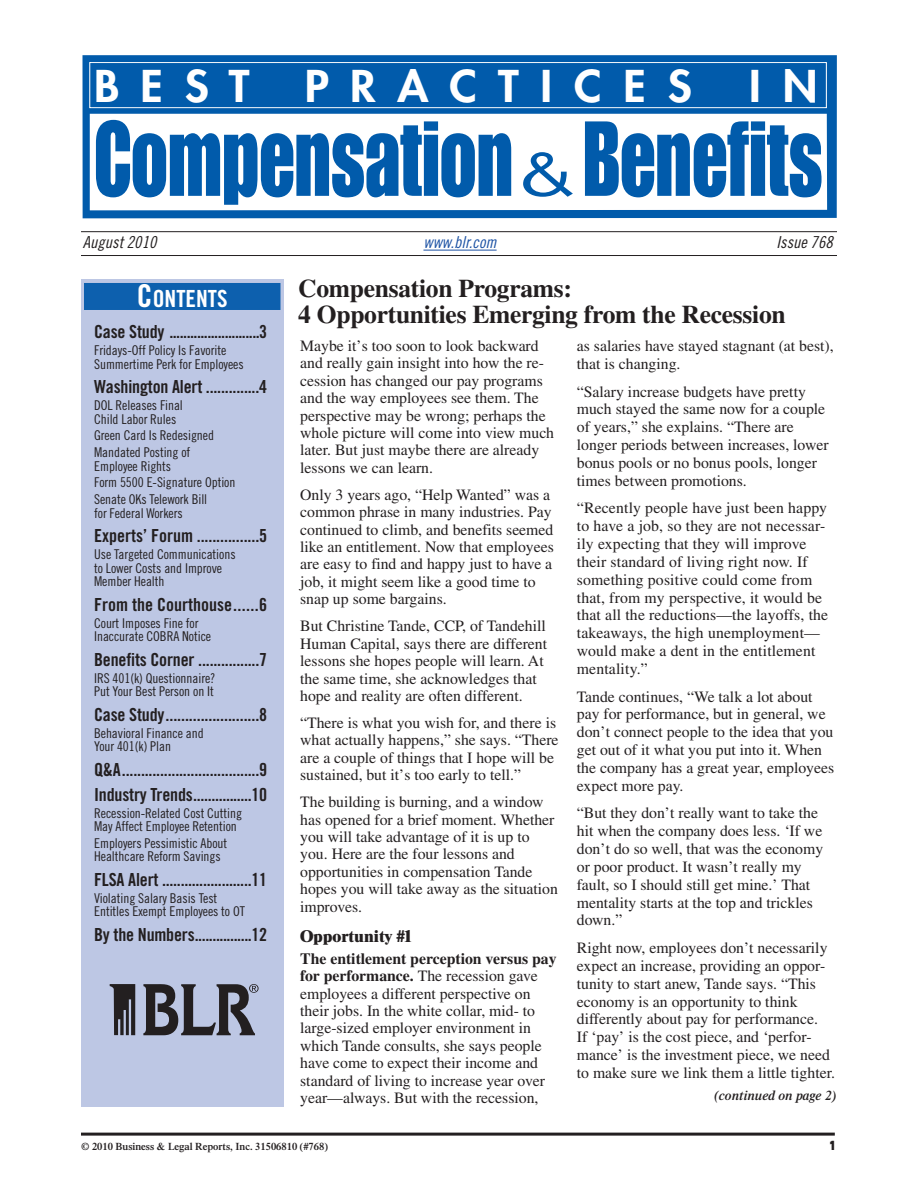
<style>
.page{position:relative;width:918px;height:1188px;background:#fff}
.page>*{position:absolute;margin:0;border:0;box-sizing:border-box;transform-origin:0 0}
.t1{font:800 42.6px "Futura";letter-spacing:.48em;color:#fff;scale:1.07 1}
.t2{font:700 25.5px/25.2px "Times";letter-spacing:-.01em;color:#231f20}
.t3{font:23.7px "Trade Gothic Bold Cond Twenty";color:#fff}
.t4{font:18px/24.8px "Trade Gothic Bold Cond Twenty";letter-spacing:-.01em;color:#231f20}
.t5{font:16.5px "Trade Gothic Cond Eighteen Obl";letter-spacing:.005em;color:#231f20}
.t6{font:800 16.5px "Times";color:#231f20}
.t7{font:16.5px "Trade Gothic Cond Eighteen Obl";color:#1c52a4}
.t8{font:15.75px/17.4px "Times";color:#231f20}
.t9{font:13.5px/13.5px "Trade Gothic Cond Eighteen";letter-spacing:-.005em;color:#231f20}
.t10{font:italic 600 13.5px "Times";color:#231f20}
.t11{font:900 13.5px "Kabel";color:#231f20}
.t12{font:600 10.5px "Times";color:#231f20}
.s1{font-size:31.5px}
.s2{font-weight:700}
</style>
<div class="page">
<hr style="left:81px;top:1133px;width:754px;height:3px;background:#231f20">
<div style="left:81px;top:280px;width:203px;height:827px;background:#bdc7e4"></div>
<div style="left:84px;top:283px;width:196px;height:27px;background:#0d60ae"></div>
<svg style="left:143px;top:984px;width:116px;height:51px"></svg>
<svg style="left:110px;top:984px;width:25px;height:51px"></svg>
<hr style="left:423px;top:250px;width:74px;height:1px;background:#1c52a4">
<hr style="left:81px;top:231px;width:756px;height:1px;background:#231f20">
<hr style="left:81px;top:255px;width:756px;height:1px;background:#231f20">
<div style="left:83px;top:55px;width:754px;height:163px;background:#015bab"></div>
<div style="left:89px;top:62px;width:738px;height:46px;border:1px solid #fff"></div>
<div style="left:90px;top:114px;width:737px;height:96px;background:#fff"></div>
<svg style="left:96px;top:120px;width:415px;height:85px"></svg>
<svg style="left:523px;top:152px;width:50px;height:45px"></svg>
<svg style="left:585px;top:121px;width:237px;height:76px"></svg>
<h1 class="t1" style="left:94px;top:66px;width:147px">BEST</h1>
<h1 class="t1" style="left:305px;top:66px;width:363px">PRACTICES</h1>
<h1 class="t1" style="left:749px;top:66px;width:65px">I N</h1>
<p class="t5" style="left:83px;top:237px;width:75px">August 2010</p>
<p class="t7" style="left:423px;top:237px;width:75px">www.blr.com</p>
<p class="t5" style="left:777px;top:237px;width:58px">Issue 768</p>
<h3 class="t3" style="left:137px;top:290px;width:92px"><span class="s1">C</span>ONTENTS</h3>
<p class="t4" style="left:94px;top:321px;width:175px">Case Study ..........................3</p>
<p class="t9" style="left:94px;top:345px;width:151px">Fridays-Off Policy Is Favorite<br>Summertime Perk for Employees</p>
<p class="t4" style="left:94px;top:376px;width:175px">Washington Alert ..............4</p>
<p class="t9" style="left:94px;top:400px;width:90px">DOL Releases Final<br>Child Labor Rules</p>
<p class="t9" style="left:94px;top:428px;width:121px;line-height:16.8px">Green Card Is Redesigned<br>Mandated Posting of</p>
<p class="t9" style="left:94px;top:458px;width:143px;line-height:16.8px">Employee Rights<br>Form 5500 E-Signature Option<br>Senate OKs Telework Bill</p>
<p class="t9" style="left:94px;top:507px;width:90px">for Federal Workers</p>
<p class="t4" style="left:94px;top:525px;width:175px">Experts’ Forum ................5</p>
<p class="t9" style="left:94px;top:549px;width:143px">Use Targeted Communications to Lower Costs and Improve<br>Member Health</p>
<p class="t4" style="left:94px;top:594px;width:175px">From the Courthouse......6</p>
<p class="t9" style="left:94px;top:617px;width:118px">Court Imposes Fine for<br>Inaccurate COBRA Notice</p>
<p class="t4" style="left:94px;top:649px;width:175px">Benefits Corner ................7</p>
<p class="t9" style="left:94px;top:672px;width:123px">IRS 401(k) Questionnaire?<br>Put Your Best Person on It</p>
<p class="t4" style="left:94px;top:704px;width:175px">Case Study........................8</p>
<p class="t9" style="left:94px;top:727px;width:111px">Behavioral Finance and<br>Your 401(k) Plan</p>
<p class="t4" style="left:94px;top:759px;width:175px">Q&amp;A....................................9<br>Industry Trends................10</p>
<p class="t9" style="left:94px;top:807px;width:149px">Recession-Related Cost Cutting<br>May Affect Employee Retention</p>
<p class="t9" style="left:94px;top:837px;width:135px">Employers Pessimistic About<br>Healthcare Reform Savings</p>
<p class="t4" style="left:94px;top:869px;width:175px">FLSA Alert ........................11</p>
<p class="t9" style="left:94px;top:892px;width:152px">Violating Salary Basis Test<br>Entitles Exempt Employees to OT</p>
<p class="t4" style="left:94px;top:924px;width:175px">By the Numbers................12</p>
<h2 class="t2" style="left:298px;top:279px;width:489px">Compensation Programs:<br>4 Opportunities Emerging from the Recession</h2>
<p class="t8" style="left:300px;top:339px;width:256px">Maybe it’s too soon to look backward and really gain insight into how the re&shy;cession has changed our pay programs and the way employees see them. The perspective may be wrong; perhaps the whole picture will come into view much later. But just maybe there are already lessons we can learn.</p>
<p class="t8" style="left:300px;top:488px;width:255px">Only 3 years ago, “Help Wanted” was a common phrase in many industries. Pay continued to climb, and benefits seemed like an entitlement. Now that employees are easy to find and happy just to have a job, it might seem like a good time to snap up some bargains.</p>
<p class="t8" style="left:300px;top:619px;width:248px">But Christine Tande, CCP, of Tandehill Human Capital, says there are different lessons she hopes people will learn. At the same time, she acknowledges that hope and reality are often different.</p>
<p class="t8" style="left:300px;top:716px;width:260px">“There is what you wish for, and there is what actually happens,” she says. “There are a couple of things that I hope will be sustained, but it’s too early to tell.”</p>
<p class="t8" style="left:300px;top:795px;width:259px">The building is burning, and a window has opened for a brief moment. Whether you will take advantage of it is up to you. Here are the four lessons and opportunities in compensation Tande hopes you will take away as the situation improves.</p>
<p class="t6" style="left:300px;top:930px;width:113px">Opportunity #1</p>
<p class="t8" style="left:300px;top:951px;width:258px"><span class="s2">The entitlement perception versus pay for performance.</span> The recession gave employees a different perspective on their jobs. In the white collar, mid- to large-sized employer environment in which Tande consults, she says people have come to expect their income and standard of living to increase year over year—always. But with the recession,</p>
<p class="t8" style="left:577px;top:339px;width:258px;line-height:17.9px">as salaries have stayed stagnant (at best), that is changing.</p>
<p class="t8" style="left:577px;top:384px;width:253px;line-height:17.9px">“Salary increase budgets have pretty much stayed the same now for a couple of years,” she explains. “There are longer periods between increases, lower bonus pools or no bonus pools, longer times between promotions.</p>
<p class="t8" style="left:577px;top:501px;width:253px;line-height:17.9px">“Recently people have just been happy to have a job, so they are not necessar&shy;ily expecting that they will improve their standard of living right now. If something positive could come from that, from my perspective, it would be that all the reductions—the layoffs, the takeaways, the high unemployment— would make a dent in the entitlement mentality.”</p>
<p class="t8" style="left:577px;top:689px;width:259px;line-height:17.9px">Tande continues, “We talk a lot about pay for performance, but in general, we don’t connect people to the idea that you get out of it what you put into it. When the company has a great year, employees expect more pay.</p>
<p class="t8" style="left:577px;top:806px;width:248px;line-height:17.9px">“But they don’t really want to take the hit when the company does less. ‘If we don’t do so well, that was the economy or poor product. It wasn’t really my fault, so I should still get mine.’ That mentality starts at the top and trickles down.”</p>
<p class="t8" style="left:577px;top:940px;width:260px;line-height:17.9px">Right now, employees don’t necessarily expect an increase, providing an oppor&shy;tunity to start anew, Tande says. “This economy is an opportunity to think differently about pay for performance.<br>If ‘pay’ is the cost piece, and ‘perfor&shy;mance’ is the investment piece, we need to make sure we link them a little tighter.</p>
<p class="t10" style="left:714px;top:1091px;width:123px">(continued on page 2)</p>
<p class="t12" style="left:81px;top:1143px;width:248px">© 2010 Business &amp; Legal Reports, Inc. 31506810 (#768)</p>
<p class="t11" style="left:830px;top:1140px;width:6px">1</p>
</div>
